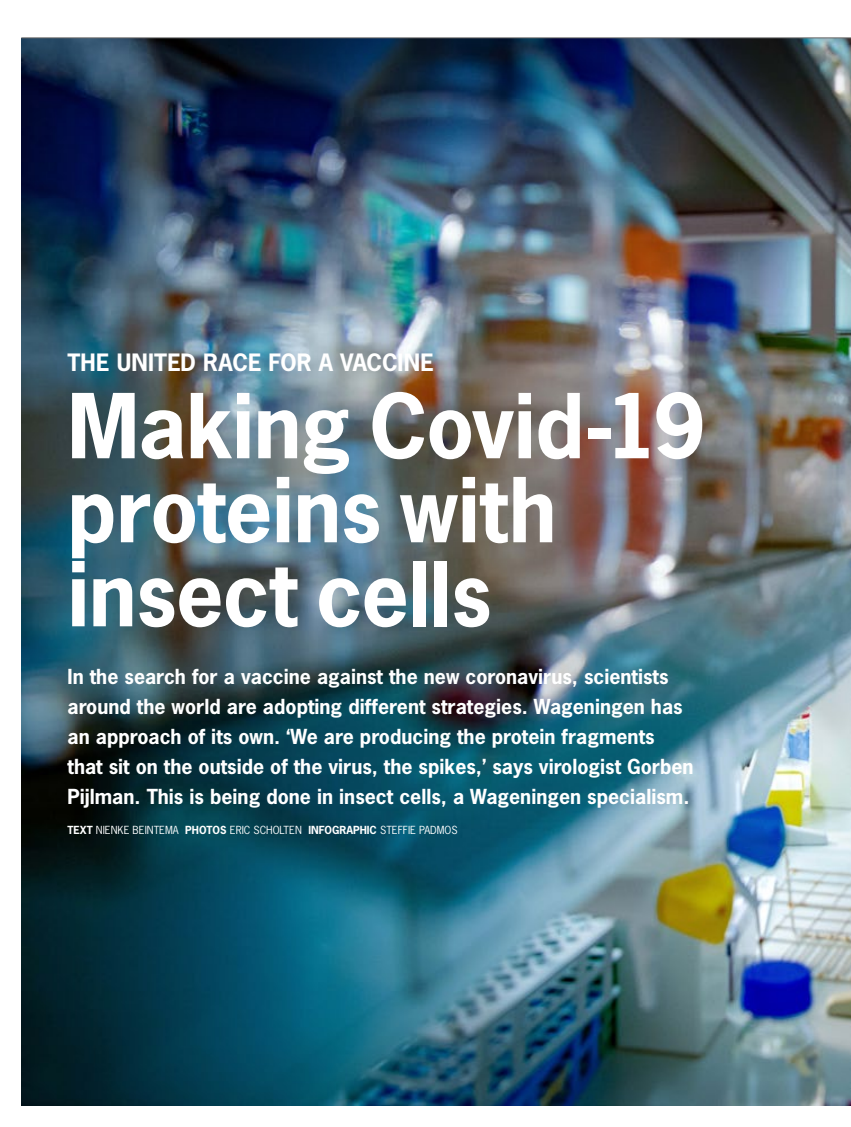
<style>
.page{position:relative;width:851px;height:1127px;background:#fff}
.page>*{position:absolute;margin:0;border:0;box-sizing:border-box;transform-origin:0 0}
.t1{font:700 84px/84px "News Gothic Std";letter-spacing:-.005em;color:#fff}
.t2{font:700 22.5px "News Gothic Std";letter-spacing:.005em;color:#fff}
.t3{font:700 19.5px/30px "News Gothic Std";color:#fff}
.t4{font:10.5px "News Gothic Std";color:#fff}
.s1{font-weight:700}
</style>
<div class="page">
<img style="left:21px;top:39px;width:829px;height:1066px">
<svg style="left:536px;top:648px;width:50px;height:59px;background:#7a90a2"></svg>
<svg style="left:21px;top:37px;width:829px;height:2px;background:#666d75"></svg>
<p class="t2" style="left:68px;top:348px;width:368px">THE UNITED RACE FOR A VACCINE</p>
<h1 class="t1" style="left:68px;top:383px;width:639px">Making Covid-19 proteins with insect cells</h1>
<p class="t3" style="left:68px;top:661px;width:627px">In the search for a vaccine against the new coronavirus, scientists around the world are adopting different strategies. Wageningen has an approach of its own. ‘We are producing the protein fragments that sit on the outside of the virus, the spikes,’ says virologist Gorben Pijlman. This is being done in insect cells, a Wageningen specialism.</p>
<p class="t4" style="left:68px;top:823px;width:391px"><span class="s1">TEXT</span> NIENKE BEINTEMA <span class="s1">PHOTOS</span> ERIC SCHOLTEN <span class="s1">INFOGRAPHIC</span> STEFFIE PADMOS</p>
</div>
